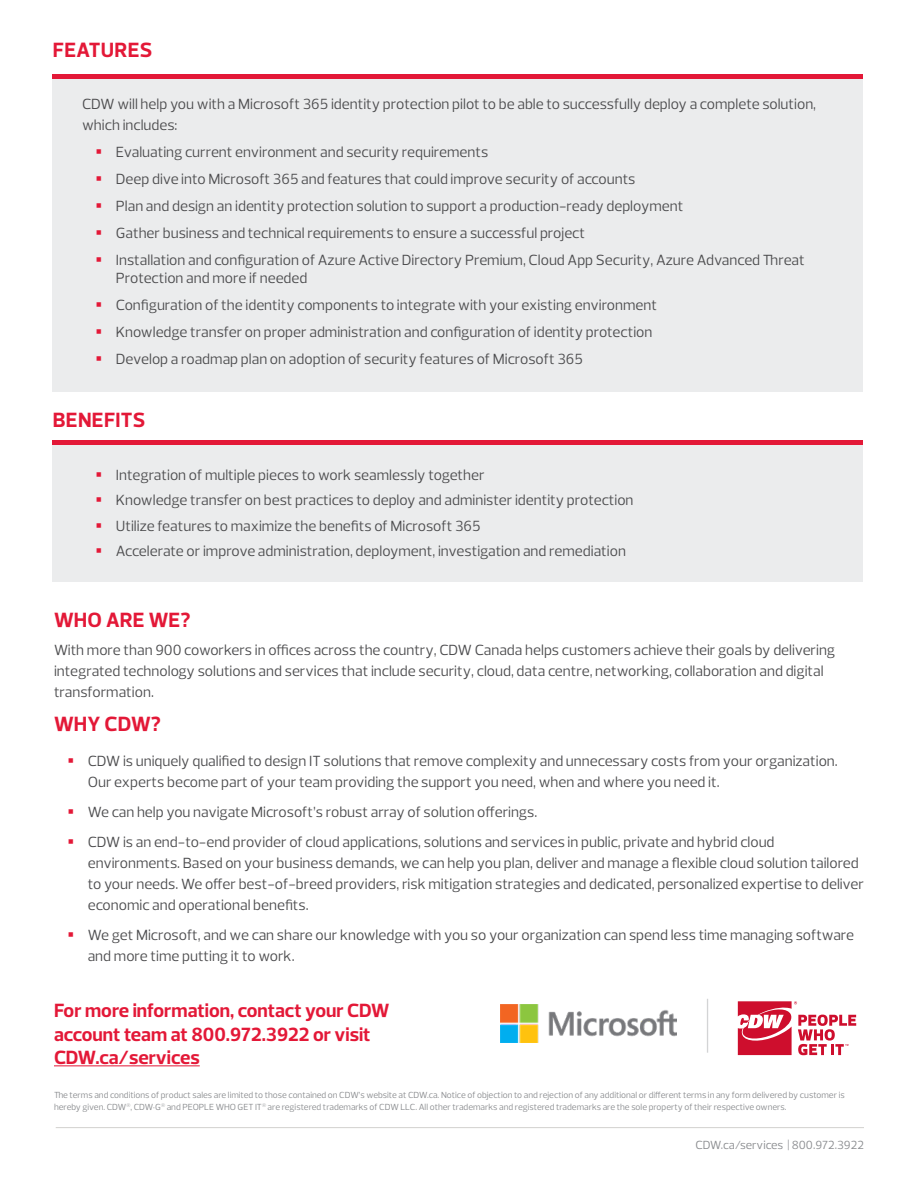
<style>
.page{position:relative;width:918px;height:1188px;background:#fff}
.page>*{position:absolute;margin:0;border:0;box-sizing:border-box;transform-origin:0 0}
.Section_Header__Red{font:700 21px "Prelo";letter-spacing:.015em;color:#e31837}
.Body_-_Prelo__85__Bl{font:700 21px "Prelo";letter-spacing:.005em;color:#e31837}
.Body_-_CTA{font:700 19.5px/23.4px "Prelo";color:#e31837}
.Body_-_Prelo__85__Bl-2{font:15px/21px "Prelo";color:#4c4c4e}
.t1{font:12px "Prelo";color:#898b8e}
.Body_-_Disclaimer{font:9px/12px "Prelo";color:#898b8e}
</style>
<div class="page">
<hr style="left:56px;top:1127px;width:808px;height:1px;background:#d2d1cf">
<div style="left:53px;top:79px;width:810px;height:313px;background:#e6e7e8"></div>
<div style="left:53px;top:444px;width:810px;height:138px;background:#e6e7e8"></div>
<hr style="left:54px;top:1065px;width:146px;height:1px;background:#e31837">
<img style="left:501px;top:1005px;width:175px;height:37px">
<svg style="left:738px;top:1001px;width:118px;height:54px"></svg>
<hr style="left:53px;top:75px;width:810px;height:4px;background:#e31837">
<div style="left:53px;top:440px;width:810px;height:5px;background:#e31837"></div>
<hr style="left:707px;top:999px;width:1px;height:54px;background:#898b8e">
<p class="Section_Header__Red" style="left:53px;top:37px;width:101px">FEATURES</p>
<p class="Body_-_Prelo__85__Bl-2" style="left:82px;top:94px;width:736px">CDW will help you with a Microsoft 365 identity protection pilot to be able to successfully deploy a complete solution, which includes:</p>
<p class="Body_-_Prelo__85__Bl-2" style="left:116px;top:142px;width:374px">Evaluating current environment and security requirements</p>
<p class="Body_-_Prelo__85__Bl-2" style="left:116px;top:169px;width:521px">Deep dive into Microsoft 365 and features that could improve security of accounts</p>
<p class="Body_-_Prelo__85__Bl-2" style="left:116px;top:196px;width:569px">Plan and design an identity protection solution to support a production-ready deployment</p>
<p class="Body_-_Prelo__85__Bl-2" style="left:116px;top:223px;width:471px">Gather business and technical requirements to ensure a successful project</p>
<p class="Body_-_Prelo__85__Bl-2" style="left:116px;top:251px;width:690px;line-height:18px">Installation and configuration of Azure Active Directory Premium, Cloud App Security, Azure Advanced Threat<br>Protection and more if needed</p>
<p class="Body_-_Prelo__85__Bl-2" style="left:116px;top:294px;width:543px">Configuration of the identity components to integrate with your existing environment</p>
<p class="Body_-_Prelo__85__Bl-2" style="left:116px;top:321px;width:538px">Knowledge transfer on proper administration and configuration of identity protection</p>
<p class="Body_-_Prelo__85__Bl-2" style="left:116px;top:348px;width:469px">Develop a roadmap plan on adoption of security features of Microsoft 365</p>
<p class="Section_Header__Red" style="left:53px;top:407px;width:94px">BENEFITS</p>
<p class="Body_-_Prelo__85__Bl-2" style="left:116px;top:464px;width:370px">Integration of multiple pieces to work seamlessly together</p>
<p class="Body_-_Prelo__85__Bl-2" style="left:116px;top:490px;width:519px">Knowledge transfer on best practices to deploy and administer identity protection</p>
<p class="Body_-_Prelo__85__Bl-2" style="left:116px;top:515px;width:366px">Utilize features to maximize the benefits of Microsoft 365</p>
<p class="Body_-_Prelo__85__Bl-2" style="left:116px;top:540px;width:512px">Accelerate or improve administration, deployment, investigation and remediation</p>
<p class="Section_Header__Red" style="left:54px;top:607px;width:138px">WHO ARE WE?</p>
<p class="Body_-_Prelo__85__Bl-2" style="left:54px;top:639px;width:783px">With more than 900 coworkers in offices across the country, CDW Canada helps customers achieve their goals by delivering integrated technology solutions and services that include security, cloud, data centre, networking, collaboration and digital transformation.</p>
<p class="Body_-_Prelo__85__Bl" style="left:54px;top:711px;width:108px">WHY CDW?</p>
<p class="Body_-_Prelo__85__Bl-2" style="left:88px;top:750px;width:752px">CDW is uniquely qualified to design IT solutions that remove complexity and unnecessary costs from your organization.<br>Our experts become part of your team providing the support you need, when and where you need it.</p>
<p class="Body_-_Prelo__85__Bl-2" style="left:88px;top:801px;width:451px">We can help you navigate Microsoft’s robust array of solution offerings.</p>
<p class="Body_-_Prelo__85__Bl-2" style="left:88px;top:831px;width:778px">CDW is an end-to-end provider of cloud applications, solutions and services in public, private and hybrid cloud environments. Based on your business demands, we can help you plan, deliver and manage a flexible cloud solution tailored to your needs. We offer best-of-breed providers, risk mitigation strategies and dedicated, personalized expertise to deliver economic and operational benefits.</p>
<p class="Body_-_Prelo__85__Bl-2" style="left:88px;top:924px;width:768px">We get Microsoft, and we can share our knowledge with you so your organization can spend less time managing software and more time putting it to work.</p>
<p class="Body_-_CTA" style="left:54px;top:999px;width:337px">For more information, contact your CDW account team at 800.972.3922 or visit<br>CDW.ca/services</p>
<p class="Body_-_Disclaimer" style="left:54px;top:1089px;width:792px">The terms and conditions of product sales are limited to those contained on CDW’s website at CDW.ca. Notice of objection to and rejection of any additional or different terms in any form delivered by customer is hereby given. CDW<sup>®</sup>, CDW•G<sup>®</sup> and PEOPLE WHO GET IT<sup>®</sup> are registered trademarks of CDW LLC. All other trademarks and registered trademarks are the sole property of their respective owners.</p>
<p class="t1" style="left:695px;top:1137px;width:170px">CDW.ca/services | 800.972.3922</p>
</div>
